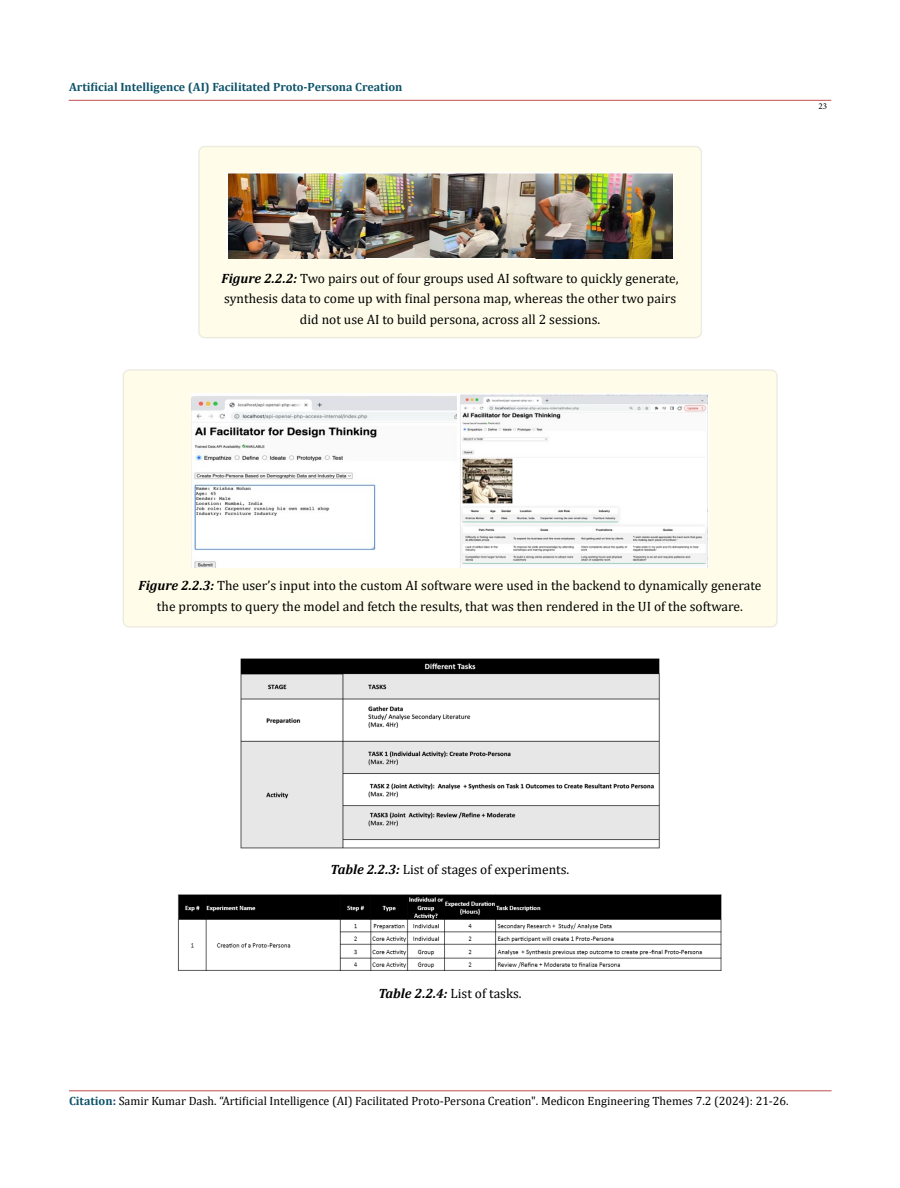
<style>
.page{position:relative;width:900px;height:1188px;background:#fff}
.page>*{position:absolute;margin:0;border:0;box-sizing:border-box;transform-origin:0 0}
.t1{font:13.5px/20.2px "Cambria";color:#000;text-align:center}
.t2{font:12px "Cambria";color:#000}
.t3{font:700 12px "Cambria";color:#0e536a}
.t4{font:9px "Minion Pro";color:#000}
.s1{font-weight:700;font-style:italic}
.s2{font-weight:700;color:#0e536a}
.s3{font-weight:700;color:#173e88}
</style>
<div class="page">
<hr style="left:69px;top:1091px;width:763px;height:1px;background:#c0504d">
<hr style="left:69px;top:100px;width:762px;height:1px;background:#c0504d">
<div style="left:199px;top:147px;width:502px;height:191px;background:#fffde9;border-radius:6px"></div>
<div style="left:198px;top:146px;width:504px;height:192px;border:2px solid #eeece1;border-radius:6px"></div>
<img style="left:227px;top:172px;width:447px;height:86px">
<div style="left:123px;top:370px;width:654px;height:257px;background:#fffde9;border-radius:6px"></div>
<div style="left:123px;top:369px;width:655px;height:259px;border:2px solid #eeece1;border-radius:6px"></div>
<img style="left:191px;top:393px;width:518px;height:174px">
<img style="left:240px;top:658px;width:420px;height:191px">
<img style="left:177px;top:894px;width:545px;height:77px">
<p class="t3" style="left:69px;top:79px;width:335px">Artificial Intelligence (AI) Facilitated Proto-Persona Creation</p>
<p class="t1" style="left:222px;top:268px;width:459px"><span class="s1">Figure 2.2.2:</span> Two pairs out of four groups used AI software to quickly generate, synthesis data to come up with final persona map, whereas the other two pairs did not use AI to build persona, across all 2 sessions.</p>
<p class="t4" style="left:818px;top:100px;width:10px">23</p>
<p class="t1" style="left:139px;top:576px;width:624px"><span class="s1">Figure 2.2.3:</span> The user’s input into the custom AI software were used in the backend to dynamically generate the prompts to query the model and fetch the results, that was then rendered in the UI of the software.</p>
<p class="t1" style="left:331px;top:859px;width:240px"><span class="s1">Table 2.2.3:</span> List of stages of experiments.</p>
<p class="t1" style="left:378px;top:983px;width:145px"><span class="s1">Table 2.2.4:</span> List of tasks.</p>
<p class="t2" style="left:69px;top:1094px;width:721px"><span class="s2">Citation</span><span class="s3">:</span> Samir Kumar Dash. “Artificial Intelligence (AI) Facilitated Proto-Persona Creation". Medicon Engineering Themes 7.2 (2024): 21-26.</p>
</div>
